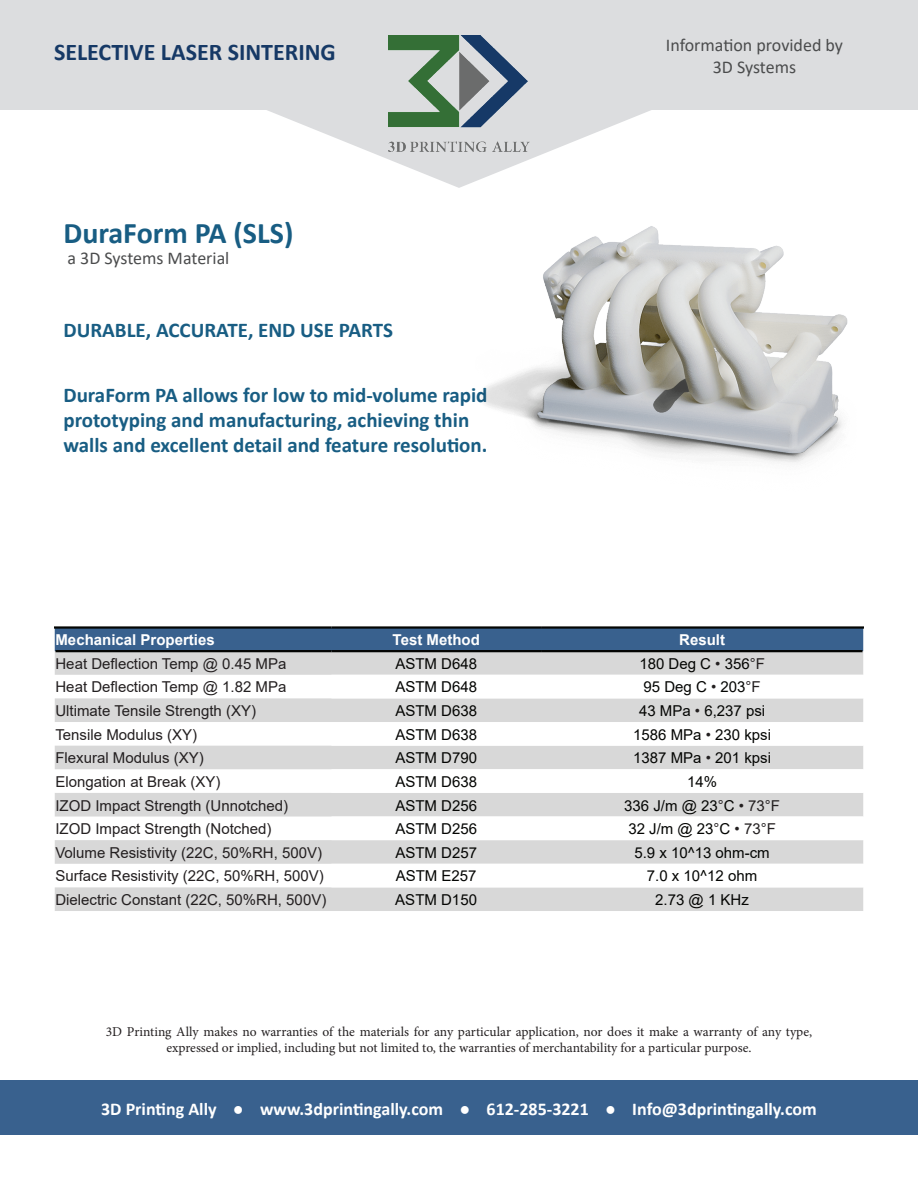
<style>
.page{position:relative;width:918px;height:1188px;background:#fff}
.page>*{position:absolute;margin:0;border:0;box-sizing:border-box;transform-origin:0 0}
.t1{font:700 30px "Calibri";color:#185d83}
.t2{font:700 24px "Calibri";color:#163966}
.t3{font:700 21px/25.2px "Calibri";color:#185d83}
.t4{font:700 18px "Calibri";color:#fff}
.t5{font:18px/21.6px "Calibri";color:#4b4c4d;text-align:center}
.t6{font:15px "Arial";color:#231f20}
.t7{font:15px "Arial";color:#040503}
.t8{font:700 15px "Arial";color:#fff}
.t9{font:13.5px/16.2px "Minion Pro";color:#231f20;text-align:center}
.s1{color:#231f20}
.s2{font-weight:400}
</style>
<div class="page">
<svg style="left:267px;top:110px;width:384px;height:78px"></svg>
<div style="left:0;top:1px;width:918px;height:109px;background:#dcdddf"></div>
<img style="left:388px;top:36px;width:142px;height:116px">
<div style="left:0;top:1080px;width:918px;height:55px;background:#39618e"></div>
<img style="left:476px;top:177px;width:372px;height:286px">
<div style="left:55px;top:629px;width:808px;height:22px;background:#39618e"></div>
<svg style="left:55px;top:651px;width:808px;height:260px;fill:#d8d8d8"></svg>
<svg style="left:331px;top:675px;width:532px;height:212px"></svg>
<hr style="left:54px;top:626px;width:277px;height:3px;background:#040503">
<hr style="left:331px;top:626px;width:210px;height:3px;background:#040503">
<hr style="left:541px;top:626px;width:323px;height:3px;background:#040503">
<hr style="left:56px;top:650px;width:275px;height:2px;background:#040503">
<hr style="left:331px;top:650px;width:210px;height:2px;background:#040503">
<hr style="left:541px;top:650px;width:321px;height:2px;background:#040503">
<h2 class="t2" style="left:54px;top:35px;width:283px">SELECTIVE LASER SINTERING</h2>
<h1 class="t1" style="left:63px;top:211px;width:231px">DuraForm PA (SLS)</h1>
<p class="t5" style="left:68px;top:247px;width:163px">a 3D Systems Material</p>
<h3 class="t3" style="left:63px;top:317px;width:331px">DURABLE, ACCURATE, END USE PARTS</h3>
<h3 class="t3" style="left:63px;top:382px;width:426px">DuraForm PA allows for low to mid-volume rapid prototyping and manufacturing, achieving thin walls and excellent detail and feature resolution.</h3>
<p class="t5" style="left:666px;top:34px;width:179px">Information provided by<br>3D Systems</p>
<p class="t8" style="left:56px;top:629px;width:161px">Mechanical Properties</p>
<p class="t8" style="left:393px;top:629px;width:89px">Test Method</p>
<p class="t8" style="left:679px;top:629px;width:47px">Result</p>
<p class="t6" style="left:56px;top:653px;width:232px">Heat Deflection Temp @ 0.45 MPa</p>
<p class="t7" style="left:395px;top:653px;width:83px">ASTM D648</p>
<p class="t7" style="left:639px;top:653px;width:127px">180 Deg C <span class="s1">•</span> 356<span class="s1">°F</span></p>
<p class="t6" style="left:56px;top:677px;width:232px">Heat Deflection Temp @ 1.82 MPa</p>
<p class="t7" style="left:395px;top:677px;width:83px">ASTM D648</p>
<p class="t7" style="left:644px;top:677px;width:119px">95 Deg C <span class="s1">•</span> 203<span class="s1">°F</span></p>
<p class="t6" style="left:56px;top:700px;width:202px">Ultimate Tensile Strength (XY)</p>
<p class="t7" style="left:395px;top:700px;width:83px">ASTM D638</p>
<p class="t7" style="left:639px;top:700px;width:128px">43 MPa <span class="s1">•</span> 6,237 psi</p>
<p class="t6" style="left:55px;top:724px;width:143px">Tensile Modulus (XY)</p>
<p class="t7" style="left:395px;top:724px;width:83px">ASTM D638</p>
<p class="t7" style="left:633px;top:724px;width:139px">1586 MPa <span class="s1">•</span> 230 kpsi</p>
<p class="t6" style="left:55px;top:748px;width:150px">Flexural Modulus (XY)</p>
<p class="t7" style="left:395px;top:748px;width:83px">ASTM D790</p>
<p class="t7" style="left:633px;top:748px;width:139px">1387 MPa <span class="s1">•</span> 201 kpsi</p>
<p class="t6" style="left:55px;top:771px;width:167px">Elongation at Break (XY)</p>
<p class="t7" style="left:395px;top:771px;width:83px">ASTM D638</p>
<p class="t7" style="left:687px;top:771px;width:32px">14%</p>
<p class="t6" style="left:55px;top:795px;width:234px">IZOD Impact Strength (Unnotched)</p>
<p class="t7" style="left:395px;top:795px;width:83px">ASTM D256</p>
<p class="t7" style="left:624px;top:795px;width:157px">336 J/m @ 23<span class="s1">°</span>C <span class="s1">• 73°F</span></p>
<p class="t6" style="left:55px;top:819px;width:217px">IZOD Impact Strength (Notched)</p>
<p class="t7" style="left:395px;top:819px;width:83px">ASTM D256</p>
<p class="t7" style="left:628px;top:819px;width:149px">32 J/m @ 23<span class="s1">°</span>C <span class="s1">• 73°F</span></p>
<p class="t6" style="left:55px;top:842px;width:268px">Volume Resistivity (22C, 50%RH, 500V)</p>
<p class="t7" style="left:395px;top:842px;width:83px">ASTM D257</p>
<p class="t7" style="left:634px;top:842px;width:137px">5.9 x 10^13 ohm-cm</p>
<p class="t6" style="left:55px;top:866px;width:270px">Surface Resistivity (22C, 50%RH, 500V)</p>
<p class="t7" style="left:396px;top:866px;width:82px">ASTM E257</p>
<p class="t7" style="left:647px;top:866px;width:112px">7.0 x 10^12 ohm</p>
<p class="t6" style="left:55px;top:889px;width:272px">Dielectric Constant (22C, 50%RH, 500V)</p>
<p class="t7" style="left:395px;top:889px;width:83px">ASTM D150</p>
<p class="t7" style="left:655px;top:889px;width:95px">2.73 @ 1 KHz</p>
<p class="t9" style="left:106px;top:1023px;width:708px">3D Printing Ally makes no warranties of the materials for any particular application, nor does it make a warranty of any type, expressed or implied, including but not limited to, the warranties of merchantability for a particular purpose.</p>
<p class="t4" style="left:101px;top:1096px;width:717px">3D Printing Ally ● www.3dprintingally.com ● 612-285-3221 <span class="s2">●</span> Info@3dprintingally.com</p>
</div>
